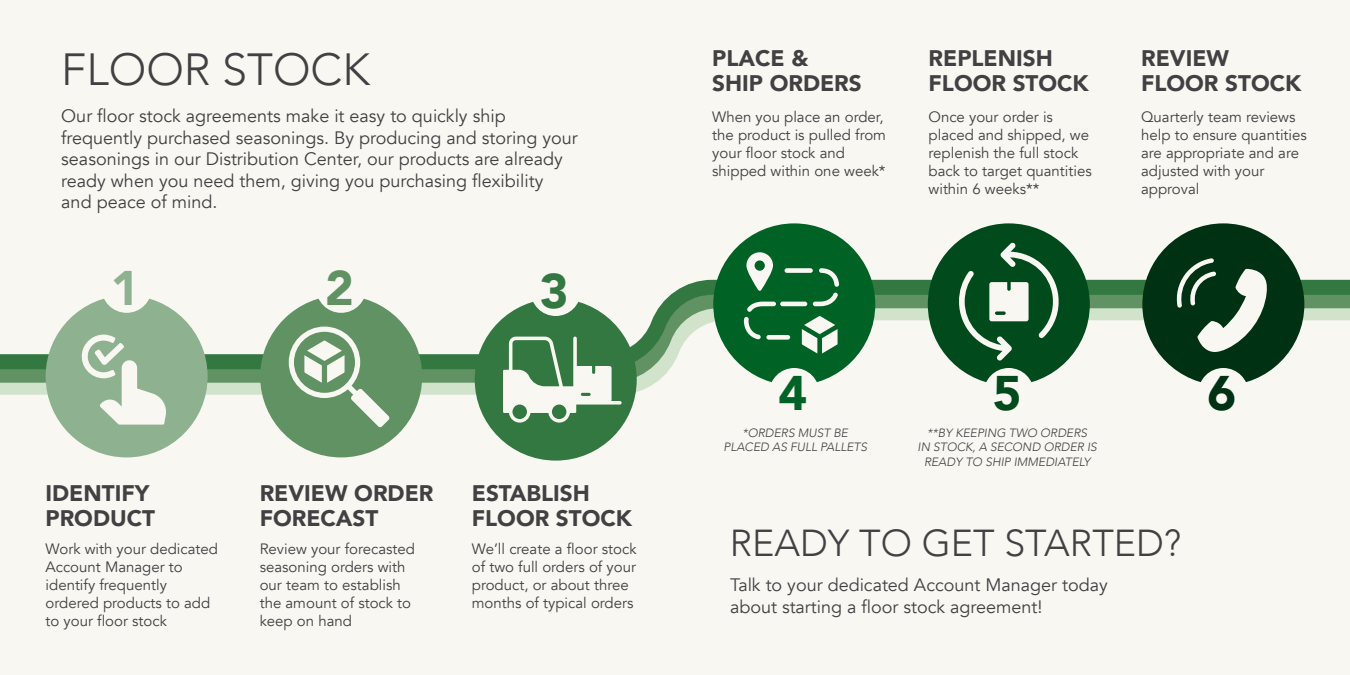
<style>
.page{position:relative;width:1350px;height:675px;background:#f8f7f2}
.page>*{position:absolute;margin:0;border:0;box-sizing:border-box;transform-origin:0 0}
.t1{font:900 48.45px "Avenir";color:#8eb18f}
.t2{font:900 48.45px "Avenir";color:#006224}
.t3{font:900 48.45px "Avenir";color:#003113}
.t4{font:900 48.45px "Avenir";color:#609264}
.t5{font:900 48.45px "Avenir";color:#327840}
.t6{font:900 48.45px "Avenir";color:#004a1c}
.t7{font:300 45px "Avenir";color:#414042}
.t8{font:300 37.5px "Avenir";color:#414042}
.t9{font:900 22.5px/25.5px "Avenir";color:#414042}
.t10{font:18px/21.6px "Avenir";color:#414042}
.t11{font:15px/18px "Avenir";color:#414042}
.t12{font:italic 300 12px/14.4px "Avenir";color:#414042;text-align:center}
</style>
<div class="page">
<svg style="left:0;top:273px;width:1350px;height:133px"></svg>
<div style="left:46px;top:295px;width:162px;height:162px;background:#8eb18f;border-radius:50%"></div>
<div style="left:102px;top:263px;width:50px;height:50px;background:#f8f7f2;border-radius:50%"></div>
<svg style="left:81px;top:334px;width:85px;height:91px"></svg>
<div style="left:1142px;top:223px;width:162px;height:162px;background:#003113;border-radius:50%"></div>
<div style="left:1198px;top:368px;width:50px;height:50px;background:#f8f7f2;border-radius:50%"></div>
<svg style="left:1176px;top:258px;width:91px;height:94px"></svg>
<div style="left:713px;top:223px;width:162px;height:162px;background:#006224;border-radius:50%"></div>
<div style="left:769px;top:368px;width:50px;height:50px;background:#f8f7f2;border-radius:50%"></div>
<div style="left:766px;top:335px;width:24px;height:5px;background:#f8f7f2;border-radius:2px"></div>
<svg style="left:744px;top:302px;width:32px;height:37px"></svg>
<hr style="left:780px;top:302px;width:27px;height:4px;background:#f8f7f2;border-radius:2px">
<svg style="left:813px;top:268px;width:26px;height:38px"></svg>
<div style="left:785px;top:268px;width:28px;height:5px;background:#f8f7f2;border-radius:2px"></div>
<svg style="left:746px;top:252px;width:27px;height:39px"></svg>
<svg style="left:802px;top:316px;width:36px;height:38px"></svg>
<div style="left:260px;top:295px;width:162px;height:162px;background:#609264;border-radius:50%"></div>
<div style="left:316px;top:263px;width:50px;height:50px;background:#f8f7f2;border-radius:50%"></div>
<svg style="left:289px;top:327px;width:101px;height:100px"></svg>
<div style="left:475px;top:299px;width:162px;height:162px;background:#327840;border-radius:50%"></div>
<div style="left:531px;top:266px;width:50px;height:50px;background:#f8f7f2;border-radius:50%"></div>
<svg style="left:503px;top:337px;width:119px;height:86px"></svg>
<div style="left:928px;top:223px;width:162px;height:162px;background:#004a1c;border-radius:50%"></div>
<div style="left:984px;top:368px;width:50px;height:50px;background:#f8f7f2;border-radius:50%"></div>
<svg style="left:959px;top:243px;width:100px;height:118px"></svg>
<h2 class="t7" style="left:61px;top:43px;width:310px">FLOOR STOCK</h2>
<p class="t10" style="left:61px;top:107px;width:518px">Our floor stock agreements make it easy to quickly ship frequently purchased seasonings. By producing and storing your seasonings in our Distribution Center, our products are already ready when you need them, giving you purchasing flexibility and peace of mind.</p>
<h1 class="t1" style="left:111px;top:260px;width:30px">1</h1>
<h1 class="t4" style="left:325px;top:260px;width:30px">2</h1>
<h1 class="t5" style="left:540px;top:263px;width:30px">3</h1>
<h3 class="t9" style="left:46px;top:480px;width:111px">IDENTIFY<br>PRODUCT</h3>
<p class="t11" style="left:46px;top:542px;width:174px">Work with your dedicated</p>
<p class="t11" style="left:46px;top:560px;width:166px">Account Manager to identify frequently ordered products to add to your floor stock</p>
<h3 class="t9" style="left:260px;top:480px;width:175px">REVIEW ORDER<br>FORECAST</h3>
<p class="t11" style="left:260px;top:542px;width:157px">Review your forecasted seasoning orders with our team to establish the amount of stock to keep on hand</p>
<h3 class="t9" style="left:472px;top:480px;width:162px">ESTABLISH<br>FLOOR STOCK</h3>
<p class="t11" style="left:472px;top:542px;width:166px">We’ll create a floor stock of two full orders of your product, or about three months of typical orders</p>
<h3 class="t9" style="left:712px;top:45px;width:151px">PLACE &amp;<br>SHIP ORDERS</h3>
<p class="t11" style="left:712px;top:109px;width:175px">When you place an order, the product is pulled from your floor stock and shipped within one week*</p>
<h3 class="t9" style="left:929px;top:45px;width:162px">REPLENISH<br>FLOOR STOCK</h3>
<p class="t11" style="left:929px;top:109px;width:165px">Once your order is placed and shipped, we replenish the full stock back to target quantities within 6 weeks**</p>
<h3 class="t9" style="left:1141px;top:45px;width:162px">REVIEW<br>FLOOR STOCK</h3>
<p class="t11" style="left:1141px;top:109px;width:167px">Quarterly team reviews help to ensure quantities are appropriate and are adjusted with your approval</p>
<h1 class="t2" style="left:778px;top:365px;width:30px">4</h1>
<h1 class="t3" style="left:1208px;top:365px;width:30px">6</h1>
<h1 class="t6" style="left:993px;top:365px;width:30px">5</h1>
<p class="t12" style="left:723px;top:426px;width:145px">*ORDERS MUST BE<br>PLACED AS FULL PALLETS</p>
<p class="t12" style="left:918px;top:426px;width:181px">**BY KEEPING TWO ORDERS<br>IN STOCK, A SECOND ORDER IS<br>READY TO SHIP IMMEDIATELY</p>
<h3 class="t8" style="left:730px;top:521px;width:453px">READY TO GET STARTED?</h3>
<p class="t10" style="left:730px;top:576px;width:379px">Talk to your dedicated Account Manager today about starting a floor stock agreement!</p>
</div>
